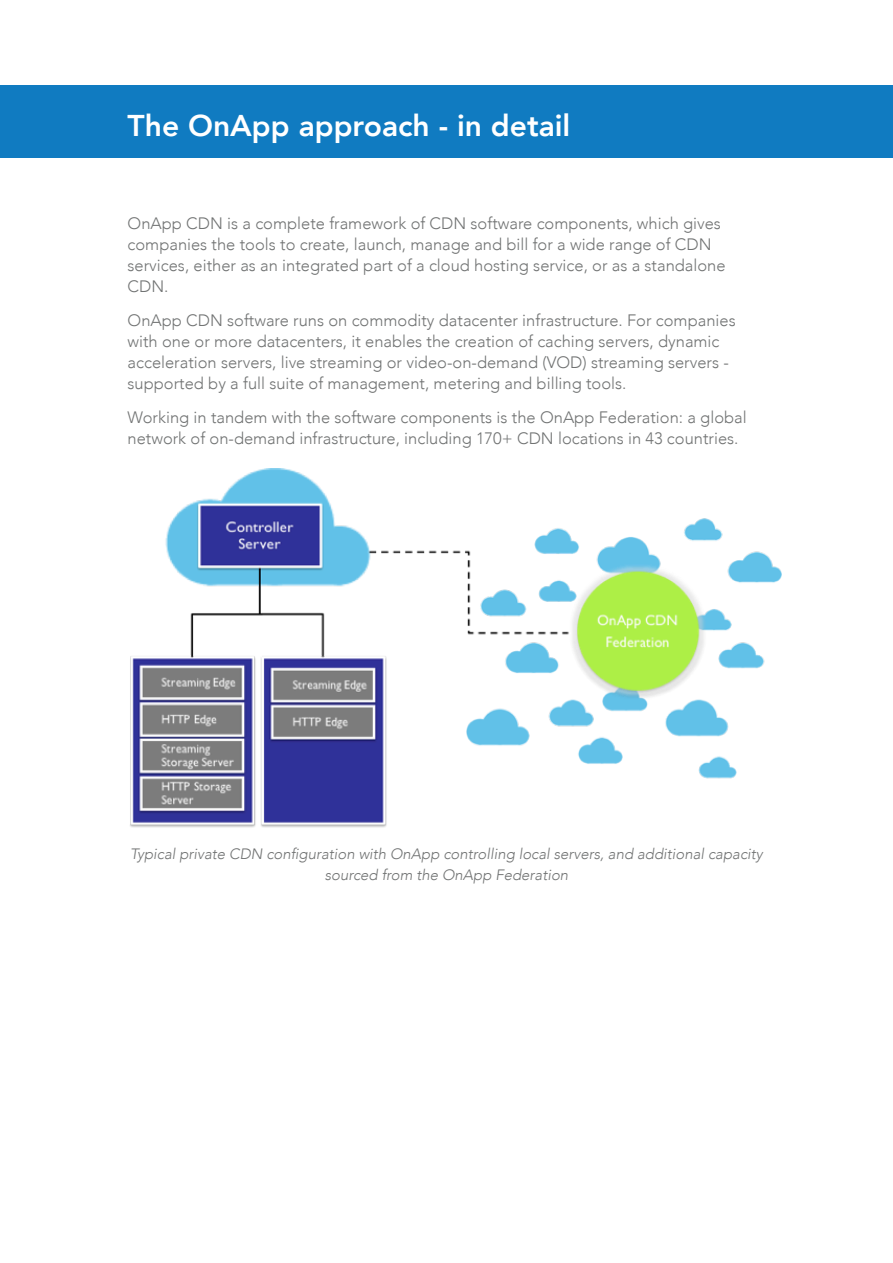
<style>
.page{position:relative;width:893px;height:1263px;background:#fff}
.page>*{position:absolute;margin:0;border:0;box-sizing:border-box;transform-origin:0 0}
.page_header{font:800 30px "Avenir";color:#fff}
.copy{font:300 16.5px/21px "Avenir";color:#717373}
.t1{font:italic 300 15px/21px "Avenir";color:#717373;text-align:center}
</style>
<div class="page">
<img style="left:130px;top:468px;width:651px;height:360px">
<div style="left:0;top:85px;width:893px;height:72px;background:#107bc1"></div>
<p class="page_header" style="left:128px;top:103px;width:444px">The OnApp approach - in detail</p>
<p class="copy" style="left:128px;top:213px;width:600px">OnApp CDN is a complete framework of CDN software components, which gives companies the tools to create, launch, manage and bill for a wide range of CDN services, either as an integrated part of a cloud hosting service, or as a standalone CDN.</p>
<p class="copy" style="left:128px;top:310px;width:610px">OnApp CDN software runs on commodity datacenter infrastructure. For companies with one or more datacenters, it enables the creation of caching servers, dynamic acceleration servers, live streaming or video-on-demand (VOD) streaming servers - supported by a full suite of management, metering and billing tools.</p>
<p class="copy" style="left:128px;top:406px;width:621px">Working in tandem with the software components is the OnApp Federation: a global network of on-demand infrastructure, including 170+ CDN locations in 43 countries.</p>
<p class="t1" style="left:130px;top:843px;width:634px">Typical private CDN configuration with OnApp controlling local servers, and additional capacity sourced from the OnApp Federation</p>
</div>
